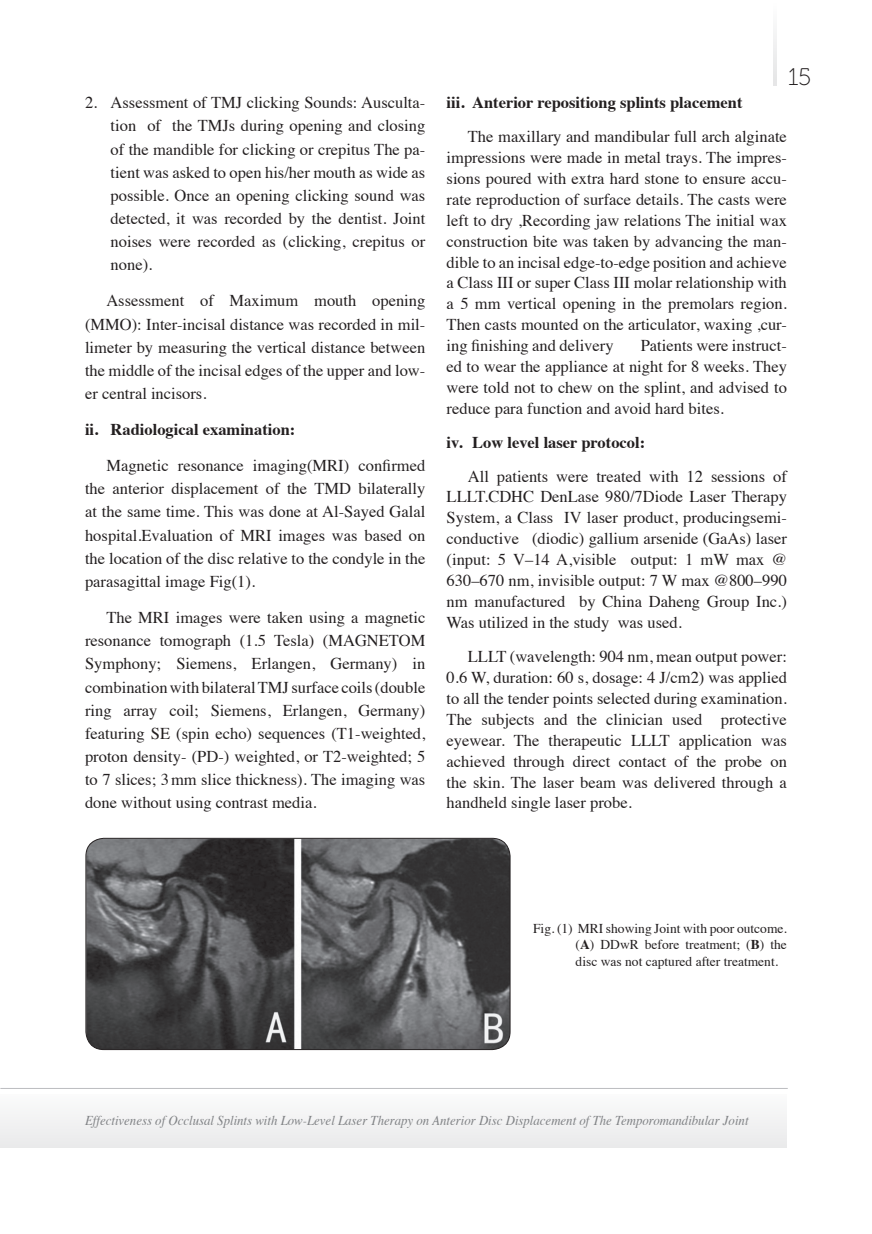
<style>
.page{position:relative;width:872px;height:1234px;background:#fff}
.page>*{position:absolute;margin:0;border:0;box-sizing:border-box;transform-origin:0 0}
.t1{font:24px "Museo 100";color:#231f20}
.List_Paragraph{font:16.5px/21px "Times";color:#231f20;text-align:justify}
.t2{font:700 16.5px "Times";color:#231f20}
.t3{font:italic 13.5px "Times";color:#808285;scale:.95 1}
.Fig{font:13.5px/16.5px "Times";color:#231f20;text-align:justify}
.s1{font-weight:700}
</style>
<div class="page">
<svg style="left:773px;top:32px;width:3px;height:53px"></svg>
<hr style="left:0;top:1087px;width:787px;height:1px;background:#bcbdc0">
<div style="left:0;top:1094px;width:787px;height:52px;background:#f2f2f3"></div>
<img style="left:86px;top:839px;width:424px;height:210px">
<div style="left:86px;top:837px;width:424px;height:212px;border:1px solid #231f20;border-radius:18px"></div>
<p class="List_Paragraph" style="left:111px;top:90px;width:316px;line-height:23.1px;text-indent:-26px">2. Assessment of TMJ clicking Sounds: Ausculta&shy;tion of the TMJs during opening and closing of the mandible for clicking or crepitus The pa&shy;tient was asked to open his/her mouth as wide as possible. Once an opening clicking sound was detected, it was recorded by the dentist. Joint noises were recorded as (clicking, crepitus or none).</p>
<p class="List_Paragraph" style="left:85px;top:288px;width:342px;line-height:23.1px;text-indent:21px">Assessment of Maximum mouth opening (MMO): Inter-incisal distance was recorded in mil&shy;limeter by measuring the vertical distance between the middle of the incisal edges of the upper and low&shy;er central incisors.</p>
<p class="t2" style="left:85px;top:413px;width:212px">ii. Radiological examination:</p>
<p class="List_Paragraph" style="left:85px;top:452px;width:342px;line-height:23.1px;text-indent:21px">Magnetic resonance imaging(MRI) confirmed the anterior displacement of the TMD bilaterally at the same time. This was done at Al-Sayed Galal hospital.Evaluation of MRI images was based on the location of the disc relative to the condyle in the parasagittal image Fig(1).</p>
<p class="List_Paragraph" style="left:85px;top:604px;width:342px;line-height:23.1px;text-indent:21px">The MRI images were taken using a magnetic resonance tomograph (1.5 Tesla) (MAGNETOM Symphony; Siemens, Erlangen, Germany) in combination with bilateral TMJ surface coils (double ring array coil; Siemens, Erlangen, Germany) featuring SE (spin echo) sequences (T1-weighted, proton density- (PD-) weighted, or T2-weighted; 5 to 7 slices; 3mm slice thickness). The imaging was done without using contrast media.</p>
<h1 class="t1" style="left:787px;top:64px;width:25px">15</h1>
<p class="t2" style="left:446px;top:87px;width:297px">iii. Anterior repositiong splints placement</p>
<p class="List_Paragraph" style="left:446px;top:124px;width:342px;text-indent:21px">The maxillary and mandibular full arch alginate impressions were made in metal trays. The impres&shy;sions poured with extra hard stone to ensure accu&shy;rate reproduction of surface details. The casts were left to dry ,Recording jaw relations The initial wax construction bite was taken by advancing the man&shy;dible to an incisal edge-to-edge position and achieve a Class III or super Class III molar relationship with a 5 mm vertical opening in the premolars region.<br>Then casts mounted on the articulator, waxing ,cur&shy;ing finishing and delivery</p>
<p class="List_Paragraph" style="left:446px;top:334px;width:342px;text-indent:194px">Patients were instruct&shy;ed to wear the appliance at night for 8 weeks. They were told not to chew on the splint, and advised to reduce para function and avoid hard bites.</p>
<p class="t2" style="left:446px;top:426px;width:200px">iv. Low level laser protocol:</p>
<p class="List_Paragraph" style="left:446px;top:464px;width:342px;text-indent:21px">All patients were treated with 12 sessions of LLLT.CDHC DenLase 980/7Diode Laser Therapy System, a Class IV laser product, producingsemi&shy;conductive (diodic) gallium arsenide (GaAs) laser (input: 5 V–14 A,visible output: 1 mW max @ 630–670 nm, invisible output: 7 W max @800–990 nm manufactured by China Daheng Group Inc.)<br>Was utilized in the study was used.</p>
<p class="List_Paragraph" style="left:446px;top:644px;width:342px;text-indent:21px">LLLT (wavelength: 904 nm, mean output power:<br>0.6 W, duration: 60 s, dosage: 4 J/cm2) was applied to all the tender points selected during examination.<br>The subjects and the clinician used protective eyewear. The therapeutic LLLT application was achieved through direct contact of the probe on the skin. The laser beam was delivered through a handheld single laser probe.</p>
<p class="Fig" style="left:575px;top:918px;width:213px;text-indent:-43px">Fig. (1) MRI showing Joint with poor outcome. (<span class="s1">A</span>) DDwR before treatment; (<span class="s1">B</span>) the disc was not captured after treatment.</p>
<p class="t3" style="left:85px;top:1108px;width:700px">Effectiveness of Occlusal Splints with Low-Level Laser Therapy on Anterior Disc Displacement of The Temporomandibular Joint</p>
</div>
